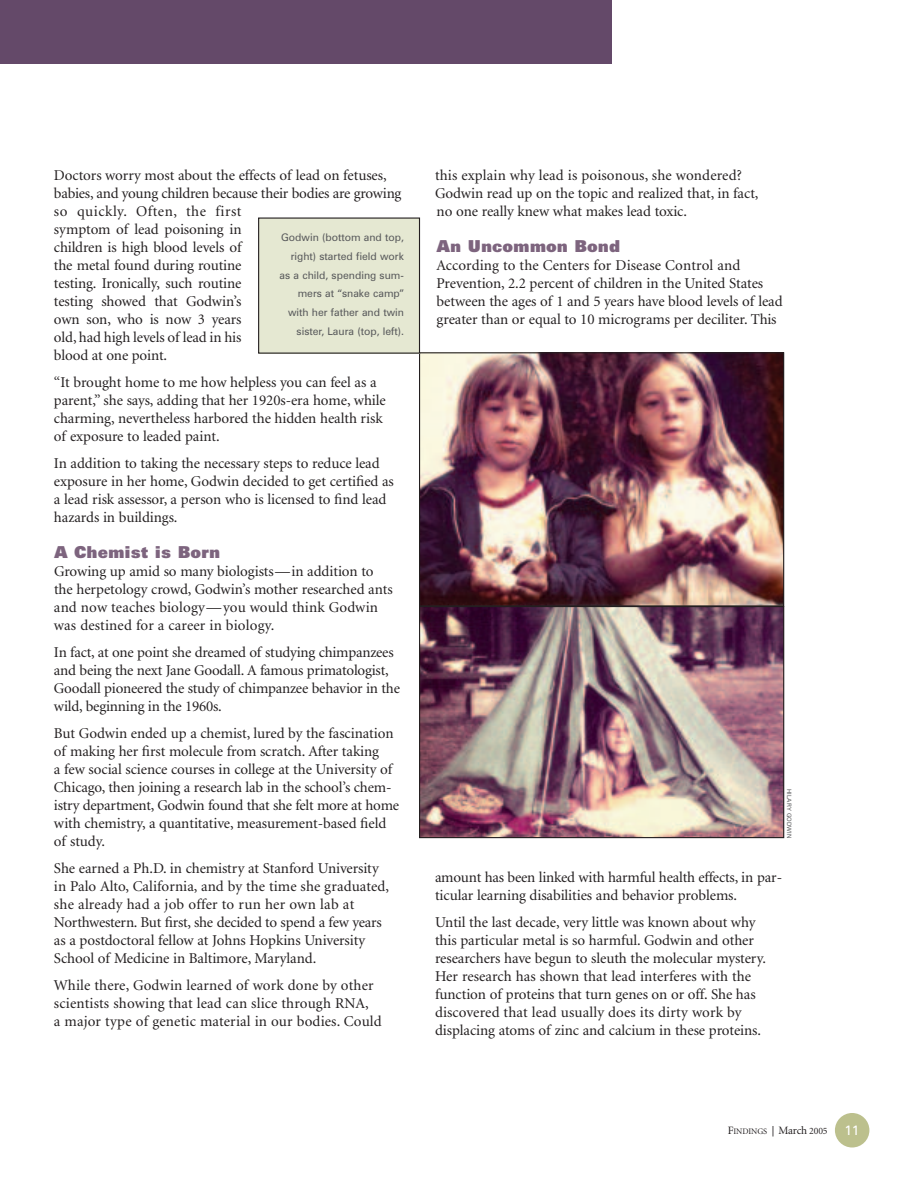
<style>
.page{position:relative;width:918px;height:1188px;background:#fff}
.page>*{position:absolute;margin:0;border:0;box-sizing:border-box;transform-origin:0 0}
.t1{font:900 16.5px "Zurich BT";color:#7d647e}
.t2{font:15px/18px "Minion";letter-spacing:-.005em;color:#231f20}
.t3{font:10.5px/18.8px "Zurich BT";color:#57585a;text-align:right}
.t4{font:8.4px "Minion";letter-spacing:-.005em;color:#231f20}
.t5{font:6px "Zurich BT";letter-spacing:.015em;color:#57585a}
.s1{font-size:11.25px}
.s2{font-family:"Zurich BT";font-size:10.5px}
.s3{font-size:9.75px}
.s4{font-family:"Zurich BT";font-size:13.5px;color:#fff}
</style>
<div class="page">
<div style="left:835px;top:1113px;width:34px;height:35px;background:#bcc08d;border-radius:50%"></div>
<div style="left:0;top:0;width:612px;height:64px;background:#644969"></div>
<img style="left:421px;top:354px;width:361px;height:250px">
<div style="left:419px;top:352px;width:365px;height:254px;border:1px solid #231f20"></div>
<img style="left:421px;top:608px;width:361px;height:228px">
<div style="left:419px;top:606px;width:365px;height:232px;border:1px solid #231f20"></div>
<div style="left:259px;top:218px;width:161px;height:135px;background:#e5e8d2"></div>
<div style="left:258px;top:218px;width:162px;height:136px;border:1px solid #231f20"></div>
<p class="t2" style="left:54px;top:167px;width:349px">Doctors worry most about the effects of lead on fetuses, babies, and young children because their bodies are growing so quickly. Often, the first<br>symptom of lead poisoning in<br>children is high blood levels of<br>the metal found during routine<br>testing. Ironically, such routine<br>testing showed that Godwin’s<br>own son, who is now 3 years<br>old, had high levels of lead in his<br>blood at one point.</p>
<p class="t2" style="left:54px;top:374px;width:333px">“It brought home to me how helpless you can feel as a parent,” she says, adding that her 1920s-era home, while charming, nevertheless harbored the hidden health risk of exposure to leaded paint.</p>
<p class="t2" style="left:54px;top:455px;width:341px">In addition to taking the necessary steps to reduce lead exposure in her home, Godwin decided to get certified as a lead risk assessor, a person who is licensed to find lead hazards in buildings.</p>
<p class="t1" style="left:54px;top:546px;width:168px">A Chemist is Born</p>
<p class="t2" style="left:54px;top:563px;width:340px">Growing up amid so many biologists—in addition to the herpetology crowd, Godwin’s mother researched ants and now teaches biology—you would think Godwin was destined for a career in biology.</p>
<p class="t2" style="left:54px;top:644px;width:348px">In fact, at one point she dreamed of studying chimpanzees and being the next Jane Goodall. A famous primatologist, Goodall pioneered the study of chimpanzee behavior in the wild, beginning in the 1960s.</p>
<p class="t2" style="left:54px;top:725px;width:347px">But Godwin ended up a chemist, lured by the fascination of making her first molecule from scratch. After taking<br>a few social science courses in college at the University of Chicago, then joining a research lab in the school’s chem&shy;istry department, Godwin found that she felt more at home with chemistry, a quantitative, measurement-based field of study.</p>
<p class="t2" style="left:54px;top:860px;width:337px">She earned a Ph.D. in chemistry at Stanford University in Palo Alto, California, and by the time she graduated, she already had a job offer to run her own lab at Northwestern. But first, she decided to spend a few years as a postdoctoral fellow at Johns Hopkins University School of Medicine in Baltimore, Maryland.</p>
<p class="t2" style="left:54px;top:977px;width:329px">While there, Godwin learned of work done by other scientists showing that lead can slice through RNA,<br>a major type of genetic material in our bodies. Could</p>
<p class="t3" style="left:280px;top:229px;width:126px">Godwin (bottom and top, right) started field work as a child, spending sum&shy;mers at “snake camp” with her father and twin sister, Laura (top, left).</p>
<p class="t2" style="left:435px;top:167px;width:325px">this explain why lead is poisonous, she wondered?<br>Godwin read up on the topic and realized that, in fact, no one really knew what makes lead toxic.</p>
<p class="t1" style="left:437px;top:240px;width:185px">An Uncommon Bond</p>
<p class="t2" style="left:437px;top:257px;width:348px">According to the Centers for Disease Control and Prevention, 2.2 percent of children in the United States between the ages of 1 and 5 years have blood levels of lead greater than or equal to 10 micrograms per deciliter. This</p>
<p class="t5" style="left:792px;top:789px;width:51px;rotate:90deg">HILARY GODWIN</p>
<p class="t2" style="left:435px;top:869px;width:349px">amount has been linked with harmful health effects, in par&shy;ticular learning disabilities and behavior problems.</p>
<p class="t2" style="left:435px;top:914px;width:333px">Until the last decade, very little was known about why this particular metal is so harmful. Godwin and other researchers have begun to sleuth the molecular mystery.<br>Her research has shown that lead interferes with the function of proteins that turn genes on or off. She has discovered that lead usually does its dirty work by displacing atoms of zinc and calcium in these proteins.</p>
<p class="t4" style="left:728px;top:1129px;width:133px"><span class="s1">F</span>INDINGS <span class="s2">|</span> <span class="s1">March</span> <span class="s3">2005</span> <span class="s4">11</span></p>
</div>
